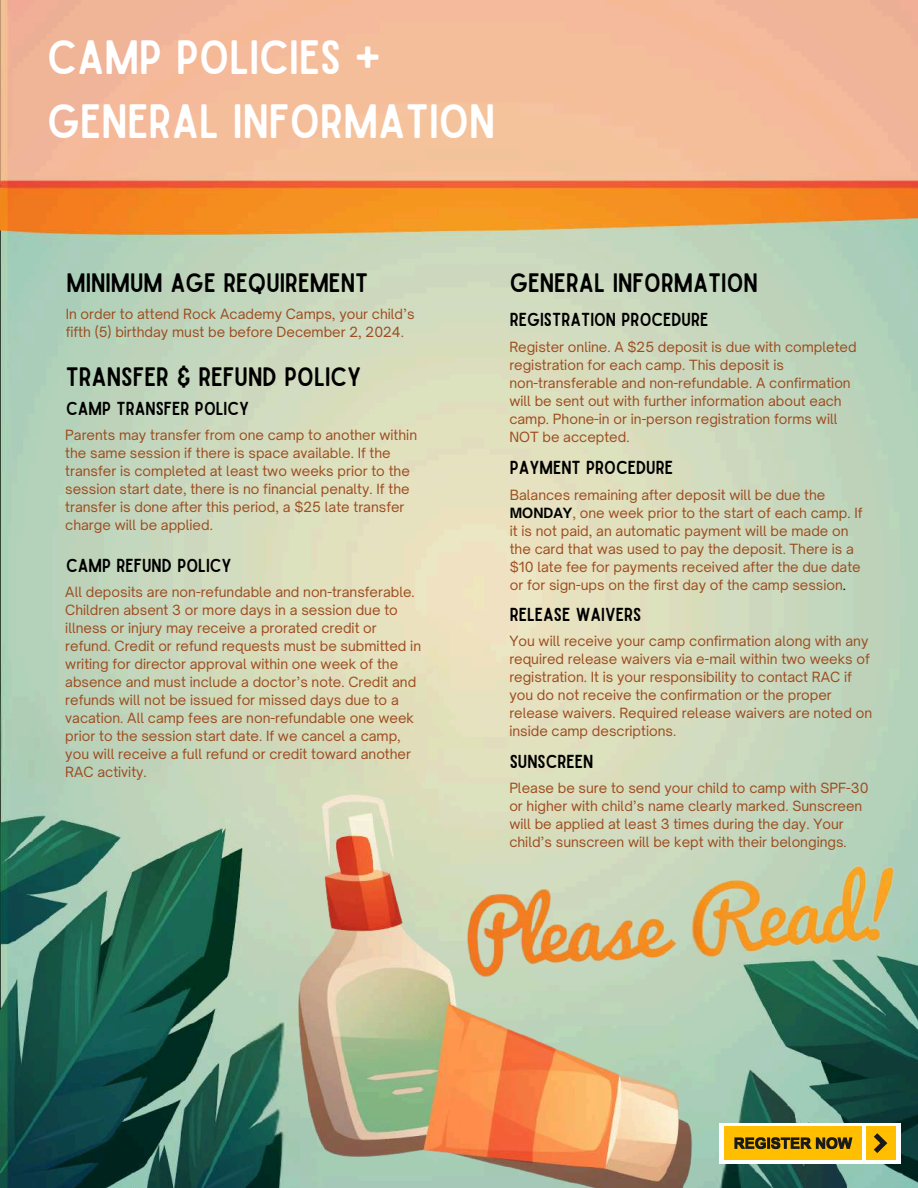
<style>
.page{position:relative;width:918px;height:1188px;background:#fff}
.page>*{position:absolute;margin:0;border:0;box-sizing:border-box;transform-origin:0 0}
.t1{font:46.05px/64.2px "Sailors";color:#fff}
.t2{font:25.5px "Sailors";color:#000}
.t3{font:18px "Sailors";color:#000}
.t4{font:13.5px/18px "Open Sauce One";color:#9c4c1f}
.s1{font-weight:700;color:#000}
.s2{color:#000}
</style>
<div class="page">
<img style="left:0;top:0;width:918px;height:1188px">
<img style="left:296px;top:793px;width:397px;height:395px">
<img style="left:466px;top:887px;width:214px;height:90px">
<img style="left:690px;top:864px;width:206px;height:95px">
<div style="left:719px;top:1123px;width:181px;height:40px;background:#fff"></div>
<div style="left:724px;top:1126px;width:138px;height:34px;background:#ffbe00"></div>
<div style="left:866px;top:1126px;width:29px;height:34px;background:#ffbe00"></div>
<svg style="left:874px;top:1133px;width:13px;height:20px"></svg>
<svg style="left:734px;top:1137px;width:118px;height:12px"></svg>
<h1 class="t1" style="left:47px;top:27px;width:450px">CAMP POLICIES +<br>GENERAL INFORMATION</h1>
<h2 class="t2" style="left:66px;top:273px;width:303px">MINIMUM AGE REQUIREMENT</h2>
<p class="t4" style="left:66px;top:305px;width:350px">In order to attend Rock Academy Camps, your child’s fifth (5) birthday must be before December 2, 2024.</p>
<h2 class="t2" style="left:66px;top:367px;width:297px">TRANSFER &amp; REFUND POLICY</h2>
<h3 class="t3" style="left:66px;top:402px;width:185px">CAMP TRANSFER POLICY</h3>
<p class="t4" style="left:65px;top:426px;width:353px">Parents may transfer from one camp to another within the same session if there is space available. If the transfer is completed at least two weeks prior to the session start date, there is no financial penalty. If the transfer is done after this period, a $25 late transfer charge will be applied.</p>
<h3 class="t3" style="left:66px;top:558px;width:167px">CAMP REFUND POLICY</h3>
<p class="t4" style="left:65px;top:582px;width:357px">All deposits are non-refundable and non-transferable.<br>Children absent 3 or more days in a session due to illness or injury may receive a prorated credit or refund. Credit or refund requests must be submitted in writing for director approval within one week of the absence and must include a doctor’s note. Credit and refunds will not be issued for missed days due to a vacation. All camp fees are non-refundable one week prior to the session start date. If we cancel a camp, you will receive a full refund or credit toward another RAC activity.</p>
<h2 class="t2" style="left:510px;top:273px;width:250px">GENERAL INFORMATION</h2>
<h3 class="t3" style="left:510px;top:313px;width:200px">REGISTRATION PROCEDURE</h3>
<p class="t4" style="left:509px;top:338px;width:349px">Register online. A $25 deposit is due with completed registration for each camp. This deposit is non-transferable and non-refundable. A confirmation will be sent out with further information about each camp. Phone-in or in-person registration forms will NOT be accepted.</p>
<h3 class="t3" style="left:510px;top:461px;width:165px">PAYMENT PROCEDURE</h3>
<p class="t4" style="left:510px;top:486px;width:354px">Balances remaining after deposit will be due the <span class="s1">MONDAY</span>, one week prior to the start of each camp. If it is not paid, an automatic payment will be made on the card that was used to pay the deposit. There is a $10 late fee for payments received after the due date or for sign-ups on the first day of the camp session<span class="s2">.</span></p>
<h3 class="t3" style="left:510px;top:608px;width:133px">RELEASE WAIVERS</h3>
<p class="t4" style="left:509px;top:632px;width:364px">You will receive your camp confirmation along with any required release waivers via e-mail within two weeks of registration. It is your responsibility to contact RAC if you do not receive the confirmation or the proper release waivers. Required release waivers are noted on inside camp descriptions.</p>
<h3 class="t3" style="left:510px;top:755px;width:85px">SUNSCREEN</h3>
<p class="t4" style="left:509px;top:779px;width:361px">Please be sure to send your child to camp with SPF-30 or higher with child’s name clearly marked. Sunscreen will be applied at least 3 times during the day. Your child’s sunscreen will be kept with their belongings.</p>
</div>
